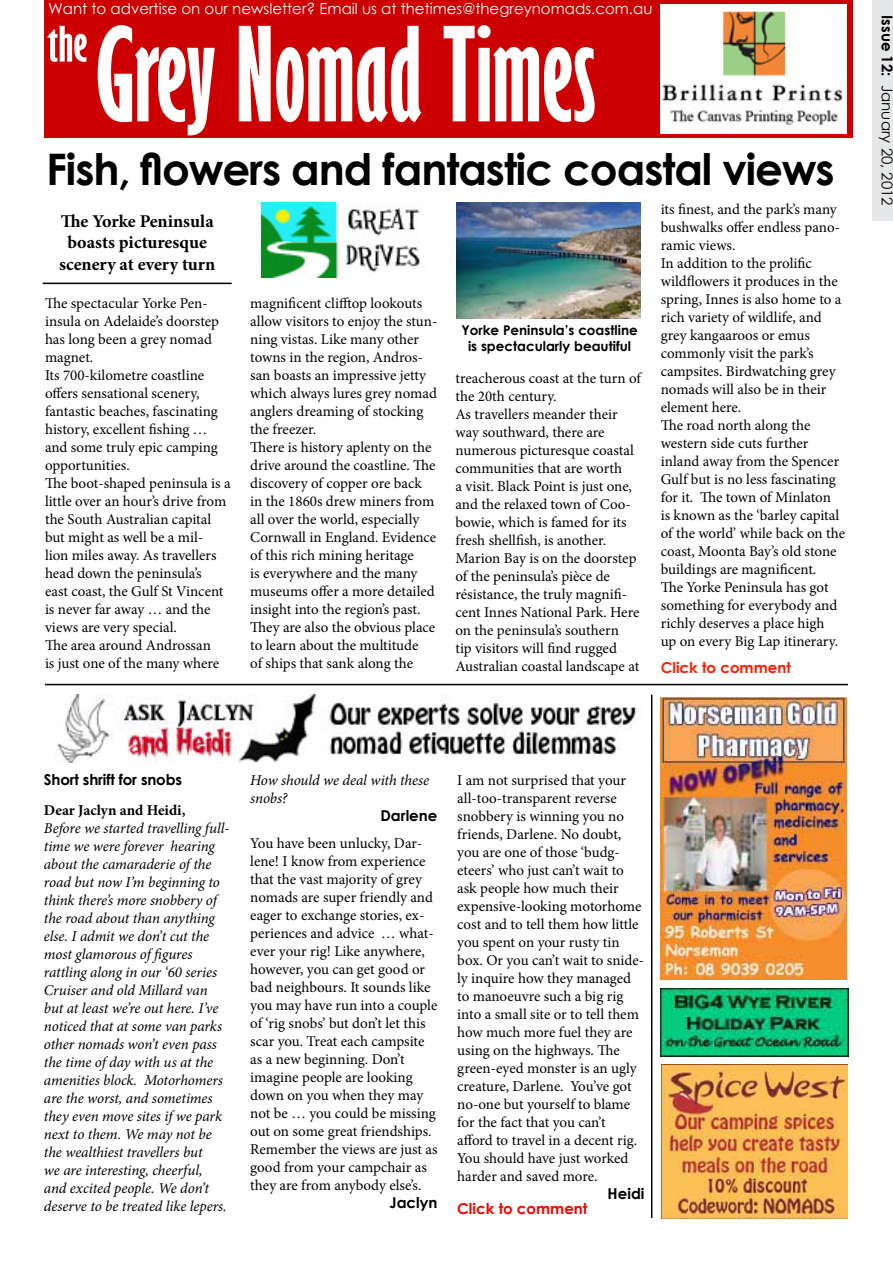
<style>
.page{position:relative;width:893px;height:1263px;background:#fff}
.page>*{position:absolute;margin:0;border:0;box-sizing:border-box;transform-origin:0 0}
.t1{font:700 extra-condensed 120px "Gill Sans";color:#fff}
.t2{font:700 extra-condensed 45px "Gill Sans";color:#fff;scale:1.2 1}
.t3{font:700 43.5px "Century Gothic";letter-spacing:-.025em;color:#000}
.t4{font:700 18px/21.6px "Minion Pro";color:#000;text-align:center}
.t5{font:15px/18px "Minion Pro";letter-spacing:-.005em;color:#000}
.t6{font:italic 15px/18px "Minion Pro";letter-spacing:-.01em;color:#000}
.t7{font:15px "Century Gothic";color:#fff}
.t8{font:700 15px "Century Gothic";letter-spacing:-.005em;color:#000}
.t9{font:15px "Century Gothic";color:#000}
.t10{font:700 15px "Minion Pro";color:#000}
.t11{font:700 15px "Century Gothic";color:#ff1b00}
.t12{font:700 15px "Century Gothic";color:#f80000}
.t13{font:700 13.5px/16.2px "Century Gothic";color:#000;text-align:center}
.s1{font-weight:700}
</style>
<div class="page">
<hr style="left:45px;top:684px;width:803px;height:1px;background:#000">
<img style="left:261px;top:203px;width:159px;height:75px">
<img style="left:57px;top:695px;width:582px;height:67px">
<hr style="left:651px;top:695px;width:1px;height:523px;background:#000">
<div style="left:44px;top:21px;width:808px;height:117px;background:#c00"></div>
<div style="left:44px;top:0;width:808px;height:21px;background:#c00"></div>
<hr style="left:43px;top:283px;width:189px;height:1px;background:#000">
<div style="left:872px;top:0;width:21px;height:221px;background:#e6e7e8"></div>
<img style="left:661px;top:698px;width:186px;height:282px">
<img style="left:661px;top:989px;width:187px;height:67px">
<img style="left:662px;top:1064px;width:186px;height:154px">
<img style="left:456px;top:203px;width:185px;height:116px">
<img style="left:660px;top:4px;width:187px;height:129px">
<p class="t7" style="left:48px;top:-2px;width:605px">Want to advertise on our newsletter? Email us at thetimes@thegreynomads.com.au</p>
<h2 class="t2" style="left:47px;top:17px;width:35px">the</h2>
<h1 class="t1" style="left:96px;top:1px;width:502px">Grey Nomad Times</h1>
<h3 class="t3" style="left:46px;top:137px;width:790px">Fish, flowers and fantastic coastal views</h3>
<p class="t4" style="left:59px;top:210px;width:158px">The Yorke Peninsula boasts picturesque scenery at every turn</p>
<p class="t5" style="left:45px;top:294px;width:187px">The spectacular Yorke Pen&shy;insula on Adelaide’s doorstep has long been a grey nomad magnet.<br>Its 700-kilometre coastline offers sensational scenery, fantastic beaches, fascinating history, excellent fishing … and some truly epic camping opportunities.<br>The boot-shaped peninsula is a little over an hour’s drive from the South Australian capital but might as well be a mil-<br>lion miles away. As travellers head down the peninsula’s<br>east coast, the Gulf St Vincent is never far away … and the views are very special.<br>The area around Androssan<br>is just one of the many where</p>
<p class="t5" style="left:250px;top:294px;width:189px">magnificent clifftop lookouts allow visitors to enjoy the stun&shy;ning vistas. Like many other towns in the region, Andros&shy;san boasts an impressive jetty which always lures grey nomad anglers dreaming of stocking the freezer.<br>There is history aplenty on the drive around the coastline. The discovery of copper ore back in the 1860s drew miners from all over the world, especially<br>Cornwall in England. Evidence of this rich mining heritage<br>is everywhere and the many museums offer a more detailed insight into the region’s past.<br>They are also the obvious place to learn about the multitude<br>of ships that sank along the</p>
<p class="t13" style="left:461px;top:322px;width:178px">Yorke Peninsula’s coastline is spectacularly beautiful</p>
<p class="t5" style="left:455px;top:369px;width:187px">treacherous coast at the turn of the 20th century.<br>As travellers meander their way southward, there are numerous picturesque coastal communities that are worth<br>a visit. Black Point is just one, and the relaxed town of Coo&shy;bowie, which is famed for its fresh shellfish, is another.<br>Marion Bay is on the doorstep of the peninsula’s pièce de résistance, the truly magnifi&shy;cent Innes National Park. Here on the peninsula’s southern<br>tip visitors will find rugged<br>Australian coastal landscape at</p>
<p class="t5" style="left:661px;top:200px;width:186px">its finest, and the park’s many bushwalks offer endless pano&shy;ramic views.<br>In addition to the prolific wildflowers it produces in the spring, Innes is also home to a rich variety of wildlife, and grey kangaaroos or emus commonly visit the park’s campsites. Birdwatching grey nomads will also be in their element here.<br>The road north along the western side cuts further inland away from the Spencer<br>Gulf but is no less fascinating for it. The town of Minlaton<br>is known as the ‘barley capital of the world’ while back on the coast, Moonta Bay’s old stone buildings are magnificent.<br>The Yorke Peninsula has got something for everybody and richly deserves a place high<br>up on every Big Lap itinerary.</p>
<p class="t11" style="left:661px;top:656px;width:132px">Click to comment</p>
<p class="t9" style="left:898px;top:15px;width:192px;rotate:90deg"><span class="s1">Issue 12:</span> January 20, 2012</p>
<p class="t8" style="left:44px;top:768px;width:140px">Short shrift for snobs</p>
<p class="t10" style="left:44px;top:800px;width:143px">Dear Jaclyn and Heidi,</p>
<p class="t6" style="left:44px;top:819px;width:187px">Before we started travelling full&shy;time we were forever hearing about the camaraderie of the road but now I’m beginning to think there’s more snobbery of the road about than anything else. I admit we don’t cut the most glamorous of figures rattling along in our ‘60 series<br>Cruiser and old Millard van but at least we’re out here. I’ve noticed that at some van parks other nomads won’t even pass the time of day with us at the amenities block. Motorhomers are the worst, and sometimes they even move sites if we park next to them. We may not be the wealthiest travellers but<br>we are interesting, cheerful,<br>and excited people. We don’t deserve to be treated like lepers.</p>
<p class="t6" style="left:250px;top:771px;width:180px">How should we deal with these snobs?</p>
<p class="t8" style="left:380px;top:804px;width:58px">Darlene</p>
<p class="t5" style="left:250px;top:834px;width:189px">You have been unlucky, Dar&shy;lene! I know from experience that the vast majority of grey nomads are super friendly and eager to exchange stories, ex&shy;periences and advice … what&shy;ever your rig! Like anywhere, however, you can get good or bad neighbours. It sounds like you may have run into a couple of ‘rig snobs’ but don’t let this scar you. Treat each campsite as a new beginning. Don’t imagine people are looking down on you when they may not be … you could be missing out on some great friendships.<br>Remember the views are just as good from your campchair as they are from anybody else’s.</p>
<p class="t8" style="left:389px;top:1191px;width:49px">Jaclyn</p>
<p class="t5" style="left:457px;top:771px;width:188px">I am not surprised that your all-too-transparent reverse snobbery is winning you no friends, Darlene. No doubt, you are one of those ‘budg&shy;eteers’ who just can’t wait to ask people how much their expensive-looking motorhome cost and to tell them how little you spent on your rusty tin box. Or you can’t wait to snide&shy;ly inquire how they managed to manoeuvre such a big rig into a small site or to tell them how much more fuel they are using on the highways. The green-eyed monster is an ugly creature, Darlene. You’ve got no-one but yourself to blame for the fact that you can’t afford to travel in a decent rig.<br>You should have just worked harder and saved more.</p>
<p class="t8" style="left:608px;top:1182px;width:38px">Heidi</p>
<p class="t12" style="left:457px;top:1197px;width:132px">Click to comment</p>
</div>
